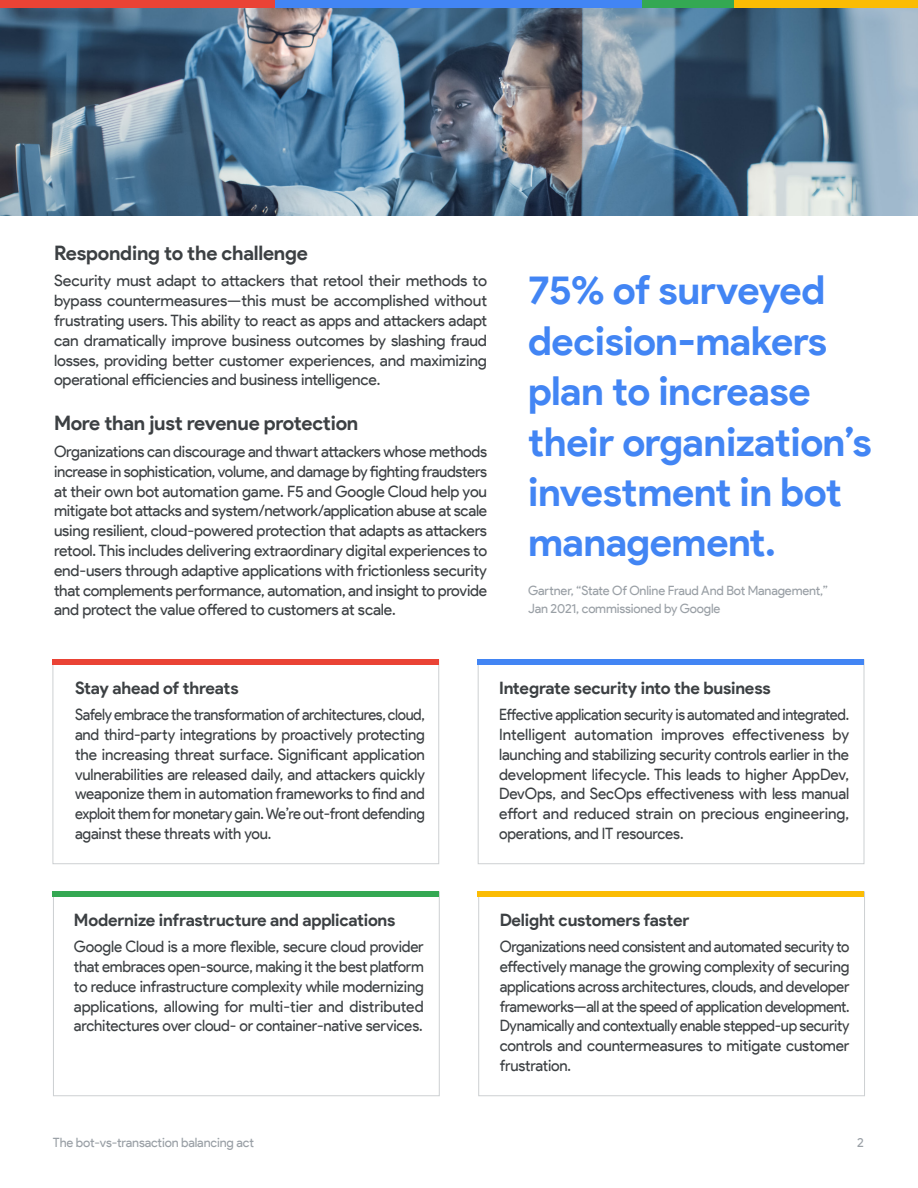
<style>
.page{position:relative;width:918px;height:1188px;background:#fff}
.page>*{position:absolute;margin:0;border:0;box-sizing:border-box;transform-origin:0 0}
.t1{font:700 39.9px/50.4px "Product Sans";letter-spacing:-.015em;color:#4285f4}
.t2{font:700 19.95px "Product Sans";letter-spacing:-.015em;color:#3c4043}
.t3{font:700 17.1px "Product Sans";letter-spacing:-.01em;color:#3c4043}
.t4{font:15.6px/19.8px "Product Sans";letter-spacing:-.01em;color:#3c4043;text-align:justify}
.t5{font:15.6px/19.8px "Product Sans";letter-spacing:-.01em;color:#3c4043;text-align:justify;scale:.94 1}
.t6{font:12.9px/18px "Product Sans";letter-spacing:-.01em;color:#9aa0a6}
</style>
<div class="page">
<div style="left:0;top:0;width:275px;height:9px;background:#ea4335"></div>
<div style="left:275px;top:0;width:368px;height:9px;background:#4285f4"></div>
<div style="left:643px;top:0;width:91px;height:9px;background:#34a853"></div>
<div style="left:734px;top:0;width:184px;height:9px;background:#fbbc04"></div>
<div style="left:53px;top:660px;width:386px;height:204px;background:#fff;border:1px solid #cdd0d2"></div>
<div style="left:478px;top:660px;width:386px;height:204px;background:#fff;border:1px solid #cdd0d2"></div>
<div style="left:53px;top:892px;width:387px;height:204px;background:#fff;border:1px solid #cdd0d2"></div>
<div style="left:478px;top:892px;width:387px;height:204px;background:#fff;border:1px solid #cdd0d2"></div>
<img style="left:0;top:9px;width:918px;height:207px">
<div style="left:53px;top:660px;width:386px;height:5px;background:#ea4335"></div>
<div style="left:477px;top:660px;width:387px;height:5px;background:#4285f4"></div>
<div style="left:53px;top:892px;width:386px;height:5px;background:#34a853"></div>
<div style="left:477px;top:892px;width:387px;height:5px;background:#fbbc04"></div>
<p class="t2" style="left:54px;top:241px;width:255px">Responding to the challenge</p>
<p class="t4" style="left:54px;top:271px;width:435px">Security must adapt to attackers that retool their methods to bypass countermeasures—this must be accomplished without frustrating users. This ability to react as apps and attackers adapt can dramatically improve business outcomes by slashing fraud losses, providing better customer experiences, and maximizing operational efficiencies and business intelligence.</p>
<p class="t2" style="left:54px;top:411px;width:306px">More than just revenue protection</p>
<p class="t4" style="left:54px;top:442px;width:435px">Organizations can discourage and thwart attackers whose methods increase in sophistication, volume, and damage by fighting fraudsters at their own bot automation game. F5 and Google Cloud help you mitigate bot attacks and system/network/application abuse at scale using resilient, cloud-powered protection that adapts as attackers retool. This includes delivering extraordinary digital experiences to end-users through adaptive applications with frictionless security that complements performance, automation, and insight to provide and protect the value offered to customers at scale.</p>
<h1 class="t1" style="left:528px;top:266px;width:345px">75% of surveyed decision-makers plan to increase their organization’s investment in bot management.</h1>
<p class="t6" style="left:528px;top:581px;width:302px">Gartner, “State Of Online Fraud And Bot Management,”<br>Jan 2021, commissioned by Google</p>
<p class="t3" style="left:75px;top:677px;width:165px">Stay ahead of threats</p>
<p class="t5" style="left:75px;top:705px;width:374px">Safely embrace the transformation of architectures, cloud, and third-party integrations by proactively protecting the increasing threat surface. Significant application vulnerabilities are released daily, and attackers quickly weaponize them in automation frameworks to find and exploit them for monetary gain. We’re out-front defending against these threats with you.</p>
<p class="t3" style="left:499px;top:677px;width:273px">Integrate security into the business</p>
<p class="t5" style="left:499px;top:705px;width:374px">Effective application security is automated and integrated.<br>Intelligent automation improves effectiveness by launching and stabilizing security controls earlier in the development lifecycle. This leads to higher AppDev, DevOps, and SecOps effectiveness with less manual effort and reduced strain on precious engineering, operations, and IT resources.</p>
<p class="t3" style="left:74px;top:909px;width:323px">Modernize infrastructure and applications</p>
<p class="t4" style="left:74px;top:937px;width:351px">Google Cloud is a more flexible, secure cloud provider that embraces open-source, making it the best platform to reduce infrastructure complexity while modernizing applications, allowing for multi-tier and distributed architectures over cloud- or container-native services.</p>
<p class="t3" style="left:500px;top:909px;width:191px">Delight customers faster</p>
<p class="t5" style="left:500px;top:937px;width:374px">Organizations need consistent and automated security to effectively manage the growing complexity of securing applications across architectures, clouds, and developer frameworks—all at the speed of application development.<br>Dynamically and contextually enable stepped-up security controls and countermeasures to mitigate customer frustration.</p>
<p class="t6" style="left:53px;top:1133px;width:202px">The bot-vs-transaction balancing act</p>
<p class="t6" style="left:857px;top:1133px;width:8px">2</p>
</div>
